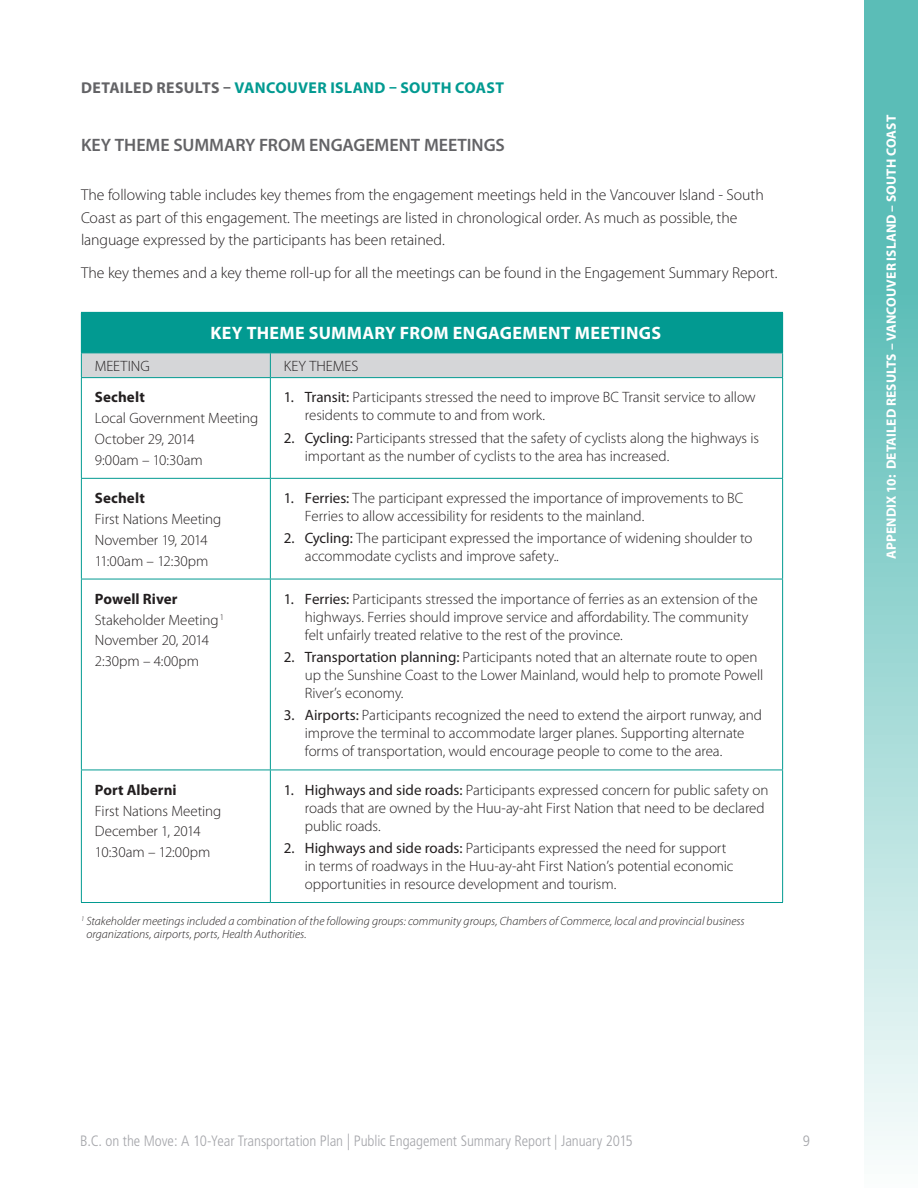
<style>
.page{position:relative;width:918px;height:1188px;background:#fff}
.page>*{position:absolute;margin:0;border:0;box-sizing:border-box;transform-origin:0 0}
.Para_Grey_Subhead_12{font:600 18px "Myriad Pro";color:#636366}
.Table_Headers_Bold{font:700 18px "Myriad Pro";letter-spacing:.02em;color:#fff}
.Paragraph_Light_10_5{font:300 15.75px/22.5px "Myriad Pro";letter-spacing:-.005em;color:#231f20}
.t1{font:700 15.75px "Myriad Pro";letter-spacing:.02em;color:#029a91}
._9_12_Table{font:300 15px/18px "Myriad Pro";letter-spacing:-.005em;color:#231f20}
.Key_Themes_Table_Bod{font:300 15px/18px "Myriad Pro";letter-spacing:-.005em;color:#231f20}
.Key_Theme_location_1{font:300 15px "Myriad Pro";letter-spacing:-.005em;color:#231f20}
.t2{font:300 condensed 15px "Frutiger";letter-spacing:-.005em;color:#a5a6aa}
.Key_Theme_location_1-2{font:700 15px "Myriad Pro";letter-spacing:.005em;color:#231f20}
._9_12_Table-2{font:700 15px "Myriad Pro";letter-spacing:.005em;color:#231f20}
.t3{font:700 13.5px "Myriad Pro";letter-spacing:.005em;color:#fff}
.Paragraph_Light_10_5-2{font:italic 300 12px/13.5px "Myriad Pro";letter-spacing:.005em;color:#231f20}
.s1{color:#636366}
.s2{font-weight:400}
.s3{font-size:16.5px}
</style>
<div class="page">
<svg style="left:864px;top:0;width:54px;height:1150px;background:#94d4d0"></svg>
<div style="left:81px;top:312px;width:702px;height:41px;background:#029a91"></div>
<div style="left:81px;top:353px;width:702px;height:24px;background:#d5d6d8"></div>
<hr style="left:81px;top:377px;width:189px;height:1px;background:#029a91">
<hr style="left:81px;top:378px;width:1px;height:100px;background:#029a91">
<hr style="left:270px;top:377px;width:513px;height:1px;background:#029a91">
<hr style="left:270px;top:378px;width:1px;height:100px;background:#029a91">
<hr style="left:782px;top:378px;width:1px;height:100px;background:#029a91">
<hr style="left:81px;top:478px;width:189px;height:1px;background:#029a91">
<hr style="left:81px;top:479px;width:1px;height:100px;background:#029a91">
<hr style="left:270px;top:478px;width:513px;height:1px;background:#029a91">
<hr style="left:270px;top:479px;width:1px;height:100px;background:#029a91">
<hr style="left:782px;top:479px;width:1px;height:100px;background:#029a91">
<hr style="left:81px;top:579px;width:189px;height:1px;background:#029a91">
<hr style="left:81px;top:579px;width:1px;height:191px;background:#029a91">
<hr style="left:270px;top:579px;width:513px;height:1px;background:#029a91">
<hr style="left:270px;top:579px;width:1px;height:191px;background:#029a91">
<hr style="left:782px;top:579px;width:1px;height:191px;background:#029a91">
<hr style="left:81px;top:770px;width:189px;height:1px;background:#029a91">
<hr style="left:81px;top:770px;width:1px;height:132px;background:#029a91">
<hr style="left:270px;top:770px;width:513px;height:1px;background:#029a91">
<hr style="left:270px;top:770px;width:1px;height:132px;background:#029a91">
<hr style="left:782px;top:770px;width:1px;height:132px;background:#029a91">
<hr style="left:81px;top:902px;width:189px;height:1px;background:#029a91">
<hr style="left:270px;top:902px;width:513px;height:1px;background:#029a91">
<p class="t1" style="left:81px;top:79px;width:424px"><span class="s1">DETAILED RESULTS –</span> VANCOUVER ISLAND – SOUTH COAST</p>
<p class="Para_Grey_Subhead_12" style="left:81px;top:135px;width:425px">KEY THEME SUMMARY FROM ENGAGEMENT MEETINGS</p>
<p class="Paragraph_Light_10_5" style="left:81px;top:184px;width:684px">The following table includes key themes from the engagement meetings held in the Vancouver Island - South<br>Coast as part of this engagement. The meetings are listed in chronological order. As much as possible, the language expressed by the participants has been retained.</p>
<p class="Paragraph_Light_10_5" style="left:81px;top:262px;width:698px">The key themes and a key theme roll-up for all the meetings can be found in the Engagement Summary Report.</p>
<p class="Table_Headers_Bold" style="left:210px;top:323px;width:452px">KEY THEME SUMMARY FROM ENGAGEMENT MEETINGS</p>
<p class="_9_12_Table" style="left:95px;top:357px;width:56px">MEETING</p>
<p class="_9_12_Table" style="left:284px;top:357px;width:76px">KEY THEMES</p>
<p class="Key_Theme_location_1-2" style="left:95px;top:389px;width:51px">Sechelt</p>
<p class="Key_Theme_location_1" style="left:95px;top:410px;width:165px">Local Government Meeting</p>
<p class="Key_Theme_location_1" style="left:95px;top:431px;width:101px">October 29, 2014</p>
<p class="Key_Theme_location_1" style="left:95px;top:452px;width:109px">9:00am – 10:30am</p>
<p class="Key_Themes_Table_Bod" style="left:305px;top:389px;width:452px;text-indent:-21px"><span class="s2">1. Transit:</span> Participants stressed the need to improve BC Transit service to allow residents to commute to and from work.</p>
<p class="Key_Themes_Table_Bod" style="left:305px;top:429px;width:456px;text-indent:-21px"><span class="s2">2. Cycling:</span> Participants stressed that the safety of cyclists along the highways is important as the number of cyclists to the area has increased.</p>
<p class="_9_12_Table-2" style="left:95px;top:490px;width:51px">Sechelt</p>
<p class="Key_Theme_location_1" style="left:95px;top:511px;width:128px">First Nations Meeting</p>
<p class="Key_Theme_location_1" style="left:95px;top:531px;width:114px">November 19, 2014</p>
<p class="Key_Theme_location_1" style="left:95px;top:552px;width:115px">11:00am – 12:30pm</p>
<p class="_9_12_Table-2" style="left:95px;top:590px;width:84px">Powell River</p>
<p class="Key_Theme_location_1" style="left:95px;top:611px;width:131px">Stakeholder Meeting<sup>1</sup></p>
<p class="Key_Theme_location_1" style="left:95px;top:632px;width:116px">November 20, 2014</p>
<p class="Key_Theme_location_1" style="left:95px;top:653px;width:106px">2:30pm – 4:00pm</p>
<p class="_9_12_Table" style="left:305px;top:489px;width:440px;text-indent:-21px"><span class="s2">1. Ferries:</span> The participant expressed the importance of improvements to BC<br>Ferries to allow accessibility for residents to the mainland.</p>
<p class="_9_12_Table" style="left:305px;top:530px;width:449px;text-indent:-21px"><span class="s2">2. Cycling:</span> The participant expressed the importance of widening shoulder to accommodate cyclists and improve safety..</p>
<p class="_9_12_Table" style="left:305px;top:590px;width:455px;text-indent:-21px"><span class="s2">1. Ferries:</span> Participants stressed the importance of ferries as an extension of the highways. Ferries should improve service and affordability. The community felt unfairly treated relative to the rest of the province.</p>
<p class="_9_12_Table" style="left:305px;top:648px;width:460px;text-indent:-21px"><span class="s2">2. Transportation planning:</span> Participants noted that an alternate route to open up the Sunshine Coast to the Lower Mainland, would help to promote Powell<br>River’s economy.</p>
<p class="_9_12_Table" style="left:305px;top:707px;width:459px;text-indent:-21px"><span class="s2">3. Airports:</span> Participants recognized the need to extend the airport runway, and improve the terminal to accommodate larger planes. Supporting alternate forms of transportation, would encourage people to come to the area.</p>
<p class="_9_12_Table" style="left:305px;top:781px;width:465px;text-indent:-21px"><span class="s2">1. Highways and side roads:</span> Participants expressed concern for public safety on roads that are owned by the Huu-ay-aht First Nation that need to be declared public roads.</p>
<p class="_9_12_Table" style="left:305px;top:839px;width:430px;text-indent:-21px"><span class="s2">2. Highways and side roads:</span> Participants expressed the need for support in terms of roadways in the Huu-ay-aht First Nation’s potential economic opportunities in resource development and tourism.</p>
<p class="Paragraph_Light_10_5-2" style="left:86px;top:914px;width:660px;text-indent:-5px"><sup>1</sup> Stakeholder meetings included a combination of the following groups: community groups, Chambers of Commerce, local and provincial business organizations, airports, ports, Health Authorities.</p>
<p class="Key_Theme_location_1-2" style="left:95px;top:781px;width:83px">Port Alberni</p>
<p class="Key_Theme_location_1" style="left:95px;top:802px;width:128px">First Nations Meeting</p>
<p class="Key_Theme_location_1" style="left:95px;top:823px;width:107px">December 1, 2014</p>
<p class="Key_Theme_location_1" style="left:95px;top:844px;width:117px">10:30am – 12:00pm</p>
<p class="t3" style="left:884px;top:559px;width:445px;rotate:-90deg">APPENDIX 10: DETAILED RESULTS – VANCOUVER ISLAND – SOUTH COAST</p>
<p class="t2" style="left:80px;top:1133px;width:554px">B.C. on the Move: A 10-Year Transportation Plan <span class="s3">|</span> Public Engagement Summary Report | January 2015</p>
<p class="t2" style="left:803px;top:1133px;width:9px">9</p>
</div>
